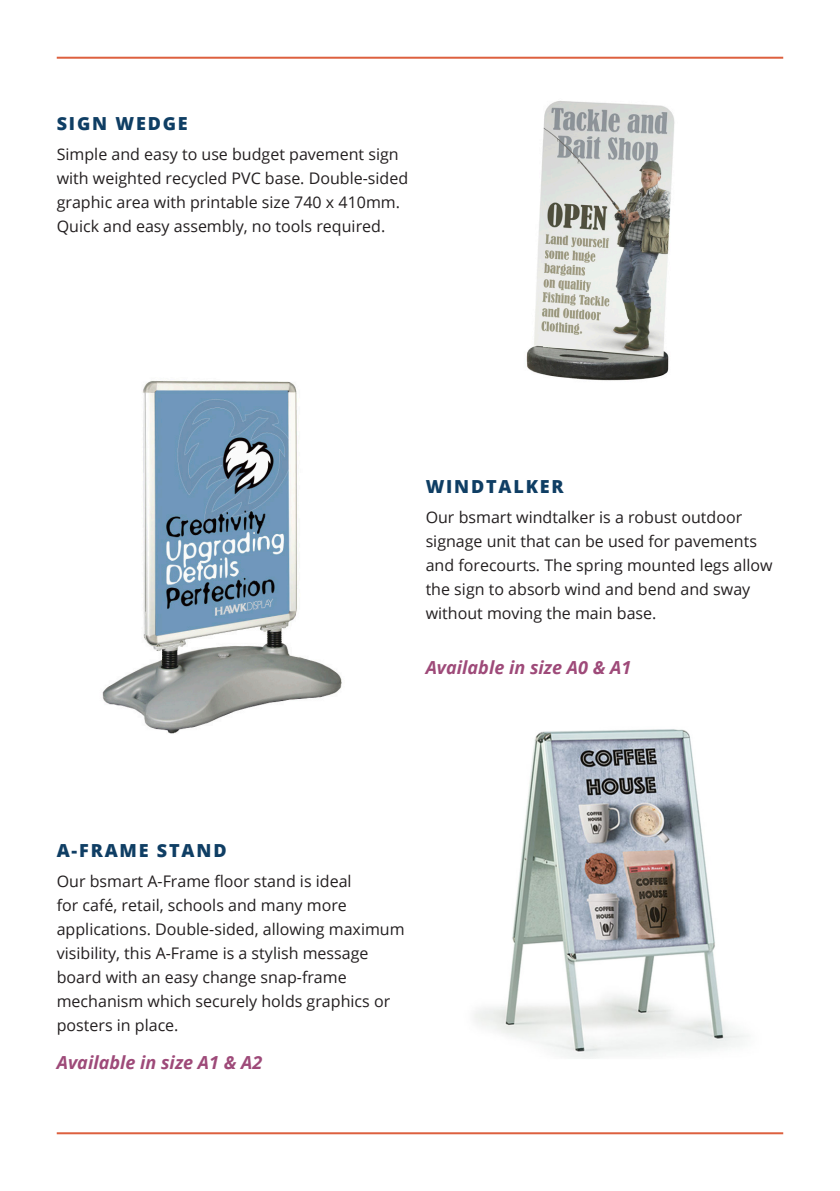
<style>
.page{position:relative;width:840px;height:1191px;background:#fff}
.page>*{position:absolute;margin:0;border:0;box-sizing:border-box;transform-origin:0 0}
.t1{font:italic 700 18px "Open Sans";color:#9e4a79}
.t2{font:800 18px "Open Sans";letter-spacing:.1em;color:#0f3e64}
.t3{font:16px/24px "Open Sans";color:#231f20}
</style>
<div class="page">
<img style="left:526px;top:101px;width:149px;height:280px">
<img style="left:102px;top:381px;width:240px;height:353px">
<img style="left:474px;top:729px;width:274px;height:330px">
<hr style="left:57px;top:1132px;width:725px;height:2px;background:#dd603e">
<hr style="left:57px;top:57px;width:725px;height:2px;background:#dd603e">
<p class="t2" style="left:57px;top:110px;width:132px">SIGN WEDGE</p>
<p class="t3" style="left:57px;top:141px;width:353px">Simple and easy to use budget pavement sign with weighted recycled PVC base. Double-sided graphic area with printable size 740 x 410mm.<br>Quick and easy assembly, no tools required.</p>
<p class="t2" style="left:425px;top:473px;width:140px">WINDTALKER</p>
<p class="t3" style="left:425px;top:504px;width:348px">Our bsmart windtalker is a robust outdoor signage unit that can be used for pavements and forecourts. The spring mounted legs allow the sign to absorb wind and bend and sway without moving the main base.</p>
<p class="t1" style="left:425px;top:655px;width:207px">Available in size A0 &amp; A1</p>
<p class="t2" style="left:57px;top:837px;width:171px">A-FRAME STAND</p>
<p class="t3" style="left:57px;top:868px;width:349px">Our bsmart A-Frame floor stand is ideal<br>for café, retail, schools and many more applications. Double-sided, allowing maximum visibility, this A-Frame is a stylish message board with an easy change snap-frame mechanism which securely holds graphics or posters in place.</p>
<p class="t1" style="left:57px;top:1049px;width:207px">Available in size A1 &amp; A2</p>
</div>
